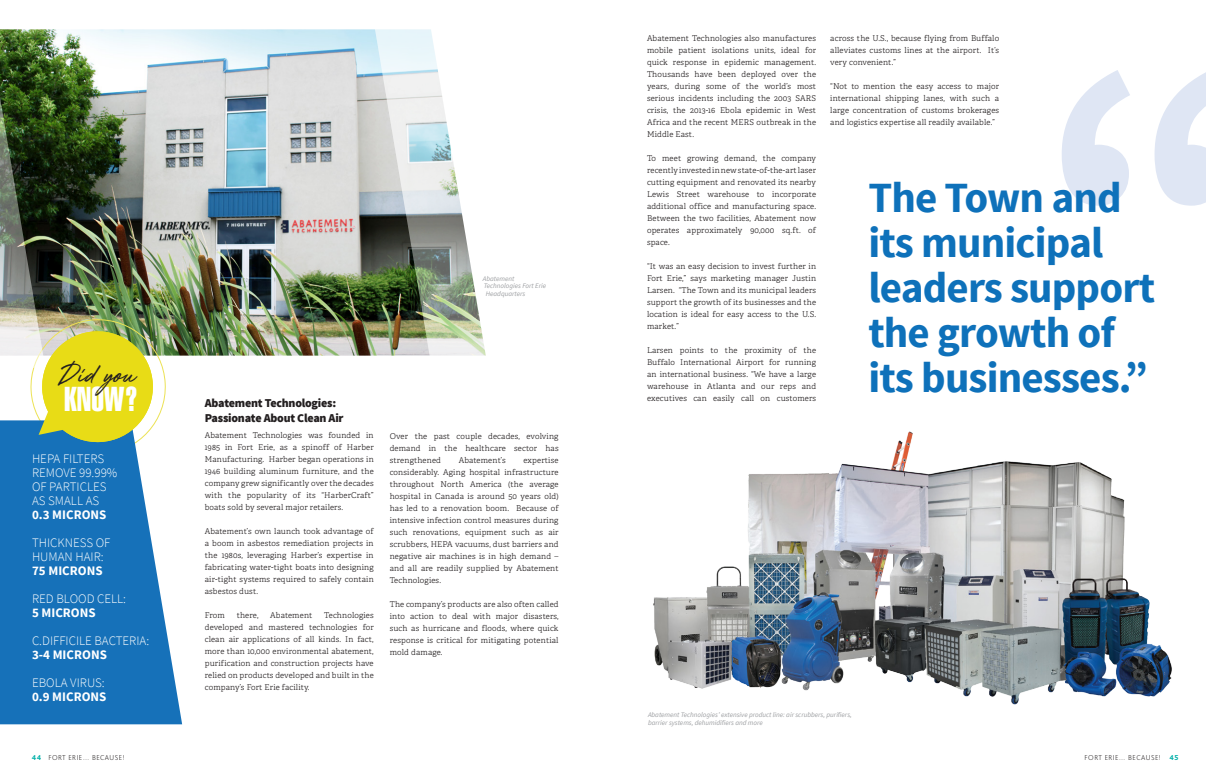
<style>
.page{position:relative;width:1206px;height:783px;background:#fff}
.page>*{position:absolute;margin:0;border:0;box-sizing:border-box;transform-origin:0 0}
.t1{font:43px/44.8px "Source Sans Pro Bold 2";letter-spacing:-.02em;color:#0e71ba}
.t2{font:34px "Helvetica LT Std Extra Comp";color:#fff}
.t3{font:26.1px "Mighty River";color:#231f20}
.t4{font:300 13px/14px "Source Sans Pro";color:#fff}
.t5{font:900 12px/15px "Source Sans Pro";letter-spacing:-.02em;color:#231f20}
.t6{font:300 8px/12px "Adelle";letter-spacing:.02em;color:#231f20;text-align:justify}
.t7{font:200 7.5px "Bliss 2";letter-spacing:.06em;color:#231f20}
.t8{font:7px/7.6px "Source Sans Pro It 2";color:#9d9fa2}
.t9{font:italic 7px/7.6px "Source Sans Pro";color:#9d9fa2}
.s1{font-weight:700}
.s2{font-family:"Source Sans Pro It 2";font-style:normal}
.s3{font-family:"Source Sans Pro";font-weight:700}
.s4{font-weight:800;color:#00b0a9}
</style>
<div class="page">
<img style="left:167px;top:29px;width:180px;height:327px">
<img style="left:348px;top:29px;width:138px;height:327px">
<svg style="left:1062px;top:70px;width:144px;height:136px"></svg>
<svg style="left:0;top:456px;width:182px;height:268px;background:#3282c1"></svg>
<img style="left:653px;top:431px;width:519px;height:274px">
<div style="left:687px;top:442px;width:54px;height:37px;background:#fff"></div>
<img style="left:0;top:29px;width:167px;height:427px">
<h3 class="t3" style="left:61px;top:357px;width:76px">Did you</h3>
<h2 class="t2" style="left:64px;top:379px;width:76px">KNOW?</h2>
<p class="t4" style="left:32px;top:452px;width:87px">HEPA FILTERS<br>REMOVE 99.99%<br>OF PARTICLES<br>AS SMALL AS<br><span class="s1">0.3 MICRONS</span></p>
<p class="t4" style="left:32px;top:536px;width:80px">THICKNESS OF<br>HUMAN HAIR:<br><span class="s1">75 MICRONS</span></p>
<p class="t4" style="left:32px;top:592px;width:96px">RED BLOOD CELL:<br><span class="s1">5 MICRONS</span></p>
<p class="t4" style="left:32px;top:634px;width:119px">C.DIFFICILE BACTERIA:<br><span class="s1">3-4 MICRONS</span></p>
<p class="t4" style="left:32px;top:676px;width:76px">EBOLA VIRUS:<br><span class="s1">0.9 MICRONS</span></p>
<p class="t9" style="left:483px;top:275px;width:65px"><span class="s2">Abatement<br></span>Technologies Fort Erie<br>Headquarters</p>
<h3 class="t5" style="left:205px;top:396px;width:140px">Abatement Technologies:<br>Passionate About Clean Air</h3>
<p class="t6" style="left:205px;top:429px;width:170px">Abatement Technologies was founded in 1985 in Fort Erie, as a spinoff of Harber Manufacturing. Harber began operations in 1946 building aluminum furniture, and the company grew significantly over the decades with the popularity of its “HarberCraft” boats sold by several major retailers.</p>
<p class="t6" style="left:205px;top:525px;width:170px">Abatement’s own launch took advantage of a boom in asbestos remediation projects in the 1980s, leveraging Harber’s expertise in fabricating water-tight boats into designing air-tight systems required to safely contain asbestos dust.</p>
<p class="t6" style="left:205px;top:609px;width:22px">From</p>
<p class="t6" style="left:237px;top:609px;width:23px">there,</p>
<p class="t6" style="left:270px;top:609px;width:44px">Abatement</p>
<p class="t6" style="left:205px;top:609px;width:170px;text-indent:119px">Technologies developed and mastered technologies for clean air applications of all kinds. In fact, more than 10,000 environmental abatement, purification and construction projects have relied on products developed and built in the company’s Fort Erie facility.</p>
<p class="t6" style="left:390px;top:430px;width:170px">Over the past couple decades, evolving demand in the healthcare sector has strengthened</p>
<p class="t6" style="left:459px;top:454px;width:48px">Abatement’s</p>
<p class="t6" style="left:390px;top:454px;width:170px;text-indent:134px">expertise considerably. Aging hospital infrastructure throughout North America (the average hospital in Canada is around 50 years old) has led to a renovation boom. Because of intensive infection control measures during such renovations, equipment such as air scrubbers, HEPA vacuums, dust barriers and negative air machines is in high demand – and all are readily supplied by Abatement Technologies.</p>
<p class="t6" style="left:390px;top:598px;width:170px">The company’s products are also often called into action to deal with major disasters, such as hurricane and floods, where quick response is critical for mitigating potential mold damage.</p>
<p class="t6" style="left:647px;top:32px;width:171px">Abatement Technologies also manufactures mobile patient isolations units, ideal for quick response in epidemic management.<br>Thousands have been deployed over the years, during some of the world’s most serious incidents including the 2003 SARS crisis, the 2013-16 Ebola epidemic in West Africa and the recent MERS outbreak in the Middle East.</p>
<p class="t6" style="left:647px;top:152px;width:171px">To meet growing demand, the company recently invested in new state-of-the-art laser cutting equipment and renovated its nearby Lewis Street warehouse to incorporate additional office and manufacturing space.<br>Between the two facilities, Abatement now operates approximately 90,000 sq.ft. of space.</p>
<p class="t6" style="left:647px;top:260px;width:171px">“It was an easy decision to invest further in Fort Erie,” says marketing manager Justin Larsen. “The Town and its municipal leaders support the growth of its businesses and the location is ideal for easy access to the U.S. market.”</p>
<p class="t6" style="left:647px;top:344px;width:171px">Larsen points to the proximity of the Buffalo International Airport for running an international business. “We have a large warehouse in Atlanta and our reps and executives can easily call on customers</p>
<p class="t6" style="left:830px;top:33px;width:170px">across the U.S., because flying from Buffalo alleviates customs lines at the airport. It’s very convenient.”</p>
<p class="t6" style="left:830px;top:81px;width:170px">“Not to mention the easy access to major international shipping lanes, with such a large concentration of customs brokerages and logistics expertise all readily available.”</p>
<p class="t1" style="left:868px;top:177px;width:288px"><span class="s3">The Town and </span>its municipal leaders support the growth of its businesses.”</p>
<p class="t8" style="left:648px;top:711px;width:205px">Abatement Technologies’ extensive product line: air scrubbers, purifiers, barrier systems, dehumidifiers and more</p>
<p class="t7" style="left:32px;top:753px;width:94px"><span class="s4">44</span> FORT ERIE… BECAUSE!</p>
<p class="t7" style="left:1085px;top:753px;width:95px">FORT ERIE… BECAUSE! <span class="s4">45</span></p>
</div>
